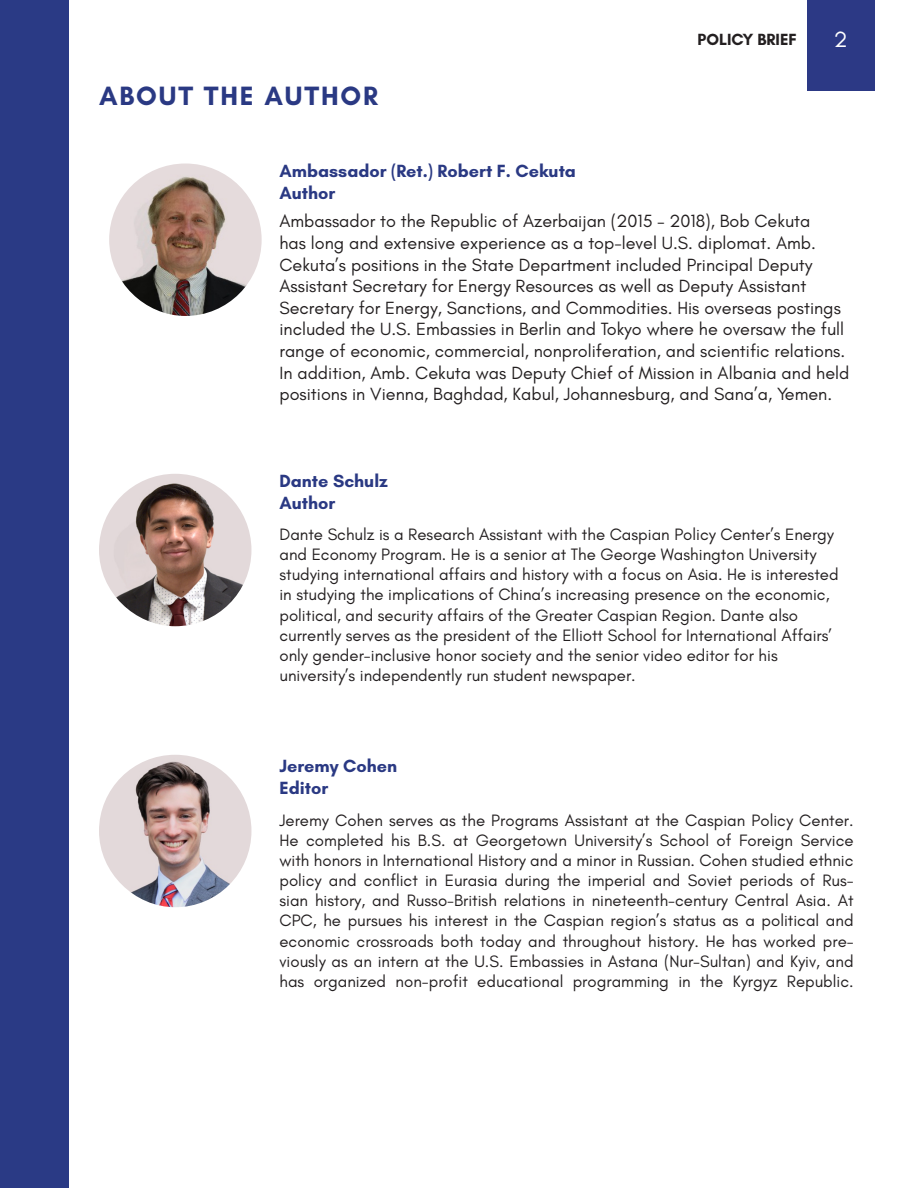
<style>
.page{position:relative;width:918px;height:1188px;background:#fff}
.page>*{position:absolute;margin:0;border:0;box-sizing:border-box;transform-origin:0 0}
.t1{font:700 27px "Glacial Indifference";letter-spacing:.07em;color:#2a3983}
.t2{font:22.5px "Glacial Indifference";color:#fff}
.t3{font:18px/21.6px "Glacial Indifference";color:#231f20}
.t4{font:700 18px "Glacial Indifference";color:#2a3983}
.t5{font:16.8px/20.1px "Glacial Indifference";color:#231f20;text-align:justify}
.t6{font:700 16.5px "Glacial Indifference";color:#231f20}
</style>
<div class="page">
<div style="left:807px;top:0;width:68px;height:91px;background:#2c3985"></div>
<div style="left:0;top:0;width:68px;height:1188px;background:#2a3a85"></div>
<img style="left:99px;top:755px;width:152px;height:152px;border-radius:76px">
<img style="left:99px;top:474px;width:152px;height:152px;border-radius:76px">
<img style="left:109px;top:164px;width:153px;height:152px;border-radius:76px">
<p class="t1" style="left:99px;top:79px;width:281px">ABOUT THE AUTHOR</p>
<p class="t4" style="left:279px;top:160px;width:298px">Ambassador (Ret.) Robert F. Cekuta</p>
<p class="t4" style="left:279px;top:181px;width:57px">Author</p>
<p class="t6" style="left:698px;top:29px;width:101px">POLICY BRIEF</p>
<p class="t2" style="left:834px;top:26px;width:15px">2</p>
<p class="t3" style="left:279px;top:211px;width:571px">Ambassador to the Republic of Azerbaijan (2015 – 2018), Bob Cekuta<br>has long and extensive experience as a top-level U.S. diplomat. Amb.<br>Cekuta’s positions in the State Department included Principal Deputy Assistant Secretary for Energy Resources as well as Deputy Assistant Secretary for Energy, Sanctions, and Commodities. His overseas postings included the U.S. Embassies in Berlin and Tokyo where he oversaw the full range of economic, commercial, nonproliferation, and scientific relations.<br>In addition, Amb. Cekuta was Deputy Chief of Mission in Albania and held positions in Vienna, Baghdad, Kabul, Johannesburg, and Sana’a, Yemen.</p>
<p class="t4" style="left:279px;top:470px;width:110px">Dante Schulz</p>
<p class="t4" style="left:279px;top:492px;width:57px">Author</p>
<p class="t5" style="left:279px;top:525px;width:561px;text-align:left">Dante Schulz is a Research Assistant with the Caspian Policy Center’s Energy and Economy Program. He is a senior at The George Washington University studying international affairs and history with a focus on Asia. He is interested in studying the implications of China’s increasing presence on the economic, political, and security affairs of the Greater Caspian Region. Dante also currently serves as the president of the Elliott School for International Affairs’ only gender-inclusive honor society and the senior video editor for his university’s independently run student newspaper.</p>
<p class="t4" style="left:279px;top:755px;width:119px">Jeremy Cohen</p>
<p class="t4" style="left:279px;top:776px;width:50px">Editor</p>
<p class="t5" style="left:279px;top:810px;width:576px">Jeremy Cohen serves as the Programs Assistant at the Caspian Policy Center.<br>He completed his B.S. at Georgetown University’s School of Foreign Service with honors in International History and a minor in Russian. Cohen studied ethnic policy and conflict in Eurasia during the imperial and Soviet periods of Rus&shy;sian history, and Russo-British relations in nineteenth-century Central Asia. At CPC, he pursues his interest in the Caspian region’s status as a political and economic crossroads both today and throughout history. He has worked pre&shy;viously as an intern at the U.S. Embassies in Astana (Nur-Sultan) and Kyiv, and has organized non-profit educational programming in the Kyrgyz Republic.</p>
</div>
